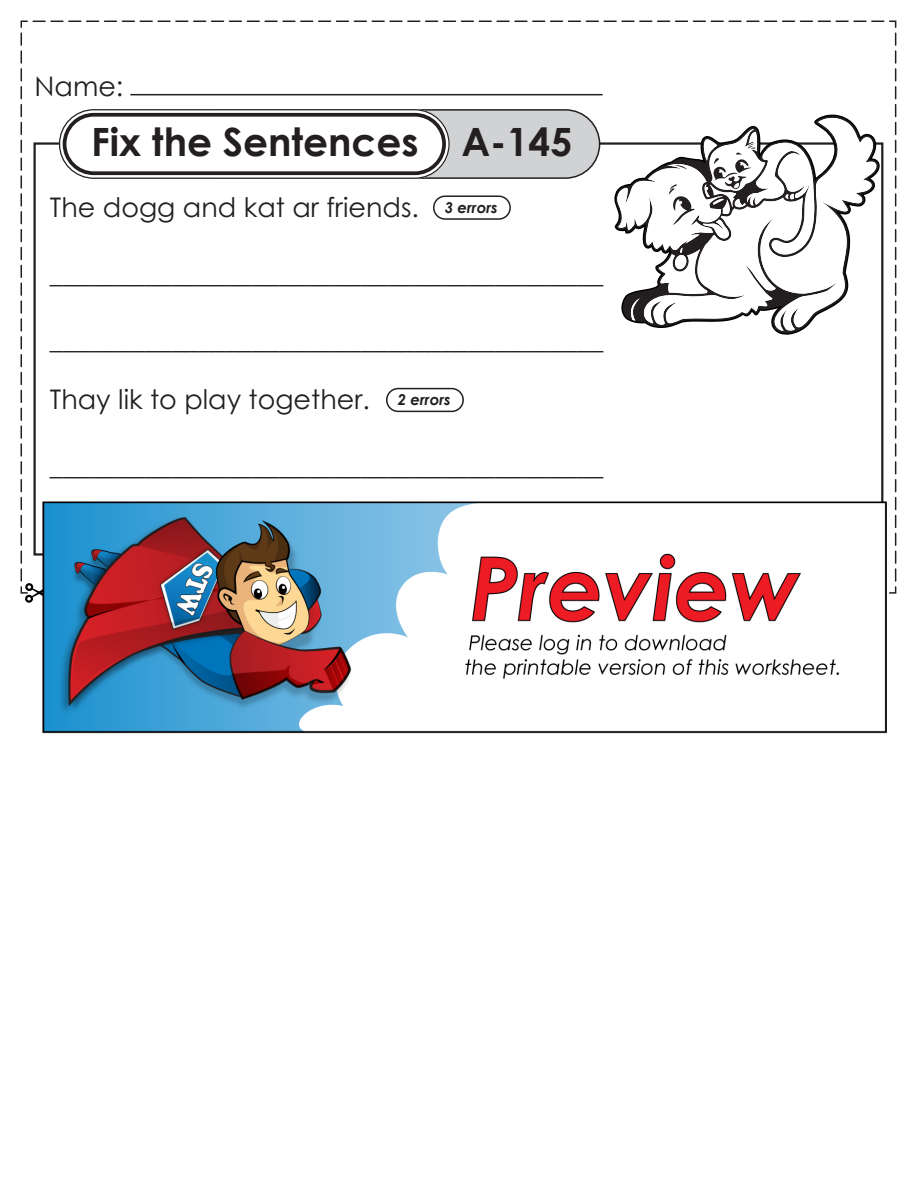
<style>
.page{position:relative;width:918px;height:1188px;background:#fff}
.page>*{position:absolute;margin:0;border:0;box-sizing:border-box;transform-origin:0 0}
.t1{font:700 39px "Century Gothic 2";color:#231f20}
.t2{font:27px "Century STW4";color:#231f20}
.t3{font:27px "Century Gothic 2";color:#231f20}
.t4{font:italic 700 15px "Century STW4";color:#231f20}
</style>
<div class="page">
<svg style="left:20px;top:20px;width:877px;height:574px"></svg>
<svg style="left:21px;top:33px;width:866px;height:570px"></svg>
<svg style="left:613px;top:114px;width:268px;height:222px"></svg>
<img style="left:35px;top:484px;width:852px;height:250px">
<p class="t3" style="left:35px;top:68px;width:90px">Name:</p>
<p class="t1" style="left:91px;top:113px;width:329px">Fix the Sentences</p>
<p class="t1" style="left:461px;top:113px;width:112px">A-145</p>
<p class="t2" style="left:50px;top:189px;width:371px">The dogg and kat ar friends.</p>
<p class="t4" style="left:445px;top:196px;width:54px">3 errors</p>
<p class="t2" style="left:50px;top:255px;width:555px">_________________________________________</p>
<p class="t2" style="left:50px;top:321px;width:555px">_________________________________________</p>
<p class="t2" style="left:50px;top:381px;width:322px">Thay lik to play together.</p>
<p class="t4" style="left:398px;top:388px;width:54px">2 errors</p>
<p class="t2" style="left:50px;top:447px;width:555px">_________________________________________</p>
</div>
